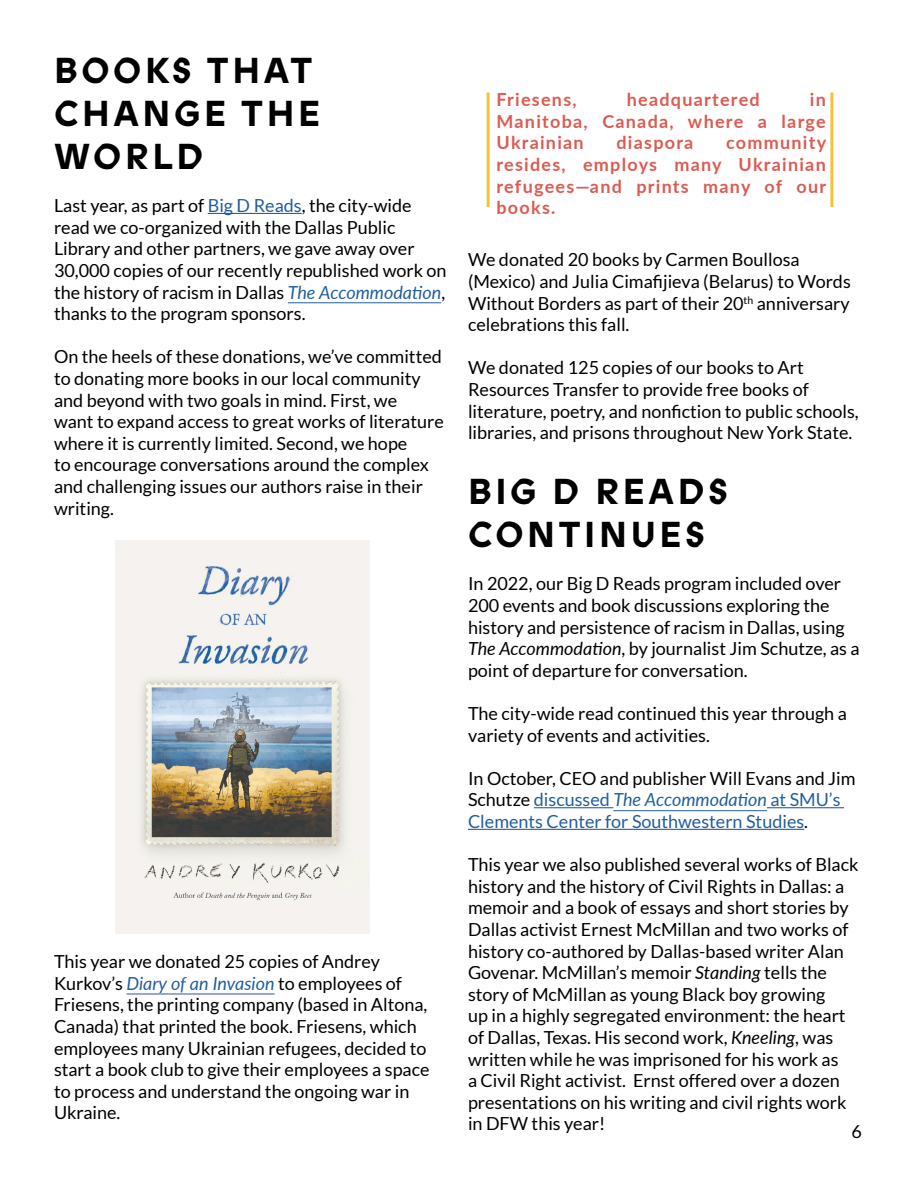
<style>
.page{position:relative;width:918px;height:1188px;background:#fff}
.page>*{position:absolute;margin:0;border:0;box-sizing:border-box;transform-origin:0 0}
.Header_2{font:700 36px/43.2px "ABC Prophet Unlicensed Trial";letter-spacing:.1em;color:#000}
.t1{font:18px/21.6px "Lato";color:#000}
.t2{font:700 18px/21.6px "Lato";letter-spacing:.07em;color:#da5c52;text-align:justify}
.t3{font:18px/21.6px "Lato";color:#215e9e}
.s1{color:#215e9e}
.s2{font-style:italic;color:#215e9e}
.s3{color:#d95c52}
.s4{font-style:italic}
.s5{color:#000}
</style>
<div class="page">
<img style="left:115px;top:540px;width:255px;height:393px">
<hr style="left:208px;top:213px;width:94px;height:1px;background:#215e9e">
<hr style="left:288px;top:302px;width:153px;height:1px;background:#215e9e">
<hr style="left:127px;top:994px;width:148px;height:1px;background:#215e9e">
<hr style="left:534px;top:807px;width:79px;height:1px;background:#215e9e">
<hr style="left:613px;top:810px;width:154px;height:1px;background:#215e9e">
<hr style="left:767px;top:807px;width:77px;height:1px;background:#215e9e">
<hr style="left:468px;top:829px;width:336px;height:1px;background:#215e9e">
<hr style="left:487px;top:92px;width:3px;height:115px;background:#f4c339">
<hr style="left:830px;top:92px;width:3px;height:115px;background:#f4c339">
<p class="Header_2" style="left:54px;top:49px;width:268px">BOOKS THAT<br>CHANGE THE<br>WORLD</p>
<p class="t1" style="left:54px;top:195px;width:394px">Last year, as part of <span class="s1">Big D Reads</span>, the city-wide read we co-organized with the Dallas Public Library and other partners, we gave away over 30,000 copies of our recently republished work on the history of racism in Dallas <span class="s2">The Accommodation</span>, thanks to the program sponsors.</p>
<p class="t1" style="left:54px;top:346px;width:391px">On the heels of these donations, we’ve committed to donating more books in our local community and beyond with two goals in mind. First, we<br>want to expand access to great works of literature where it is currently limited. Second, we hope<br>to encourage conversations around the complex and challenging issues our authors raise in their writing.</p>
<p class="t1" style="left:54px;top:951px;width:377px">This year we donated 25 copies of Andrey Kurkov’s <span class="s2">Diary of an Invasion</span> to employees of Friesens, the printing company (based in Altona, Canada) that printed the book. Friesens, which employees many Ukrainian refugees, decided to start a book club to give their employees a space to process and understand the ongoing war in Ukraine.</p>
<p class="t2" style="left:497px;top:88px;width:82px">Friesens,</p>
<p class="t2" style="left:627px;top:88px;width:134px">headquartered</p>
<p class="t2" style="left:497px;top:88px;width:331px;text-indent:313px">in Manitoba, Canada, where a large Ukrainian</p>
<p class="t2" style="left:616px;top:131px;width:78px">diaspora</p>
<p class="t2" style="left:497px;top:131px;width:331px;text-indent:230px">community resides, employs many Ukrainian refugee<span class="s3">s—and prints many of our books.</span></p>
<p class="t1" style="left:468px;top:249px;width:384px">We donated 20 books by Carmen Boullosa (Mexico) and Julia Cimafijieva (Belarus) to Words Without Borders as part of their 20<sup>th</sup> anniversary celebrations this fall.</p>
<p class="t1" style="left:468px;top:357px;width:392px">We donated 125 copies of our books to Art Resources Transfer to provide free books of literature, poetry, and nonfiction to public schools, libraries, and prisons throughout New York State.</p>
<p class="Header_2" style="left:468px;top:471px;width:262px">BIG D READS<br>CONTINUES</p>
<p class="t1" style="left:468px;top:573px;width:393px">In 2022, our Big D Reads program included over 200 events and book discussions exploring the history and persistence of racism in Dallas, using <span class="s4">The Accommodation</span>, by journalist Jim Schutze, as a point of departure for conversation.</p>
<p class="t1" style="left:468px;top:703px;width:380px">The city-wide read continued this year through a variety of events and activities.</p>
<p class="t3" style="left:468px;top:767px;width:389px"><span class="s5">In October, CEO and publisher Will Evans and Jim<br>Schutze</span> discussed <span class="s4">The Accommodation</span> at SMU’s<br>Clements Center for Southwestern Studies<span class="s5">.</span></p>
<p class="t1" style="left:468px;top:854px;width:392px">This year we also published several works of Black history and the history of Civil Rights in Dallas: a memoir and a book of essays and short stories by Dallas activist Ernest McMillan and two works of history co-authored by Dallas-based writer Alan Govenar. McMillan’s memoir <span class="s4">Standing</span> tells the story of McMillan as young Black boy growing<br>up in a highly segregated environment: the heart of Dallas, Texas. His second work, <span class="s4">Kneeling</span>, was written while he was imprisoned for his work as<br>a Civil Right activist. Ernst offered over a dozen presentations on his writing and civil rights work in DFW this year!</p>
<p class="t1" style="left:851px;top:1120px;width:12px">6</p>
</div>
